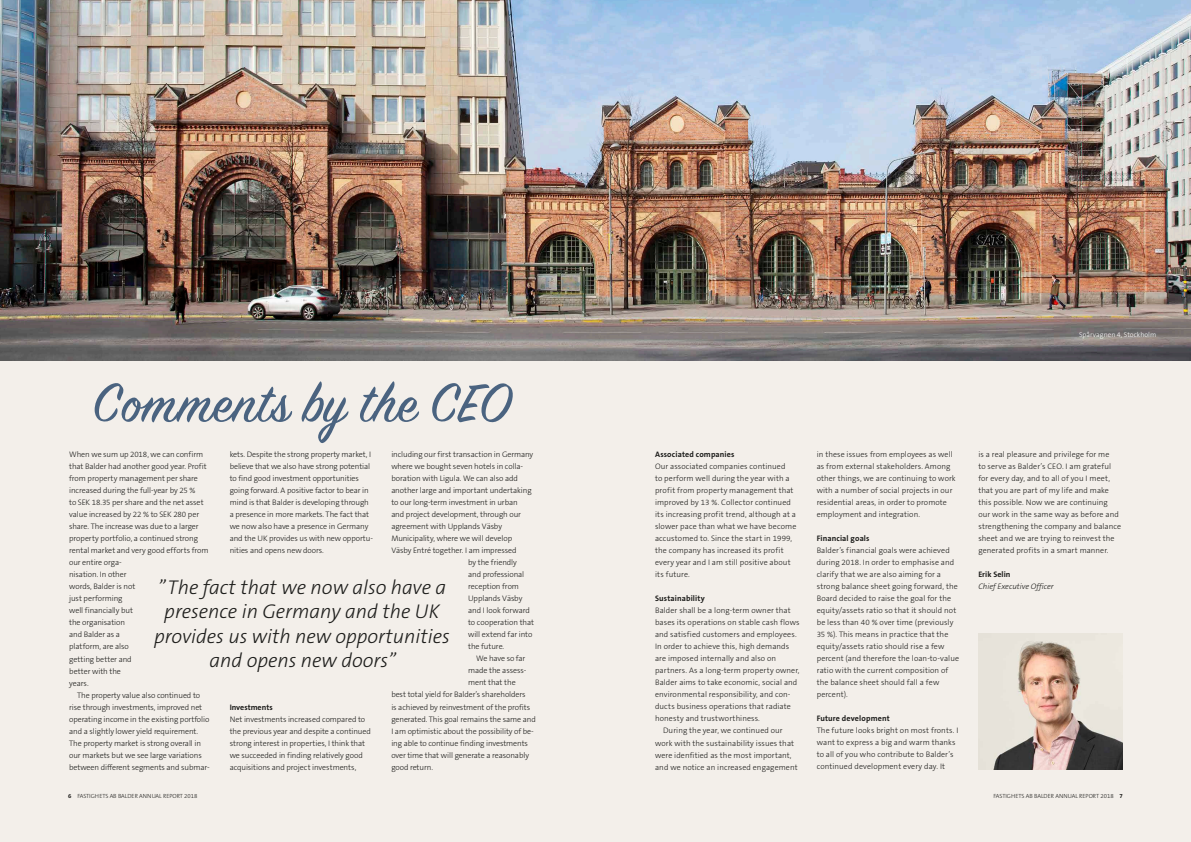
<style>
.page{position:relative;width:1191px;height:842px;background:#fff}
.page>*{position:absolute;margin:0;border:0;box-sizing:border-box;transform-origin:0 0}
.t1{font:60px "Sign Painter House Script";letter-spacing:.015em;color:#4a6380}
.t2{font:italic 300 20px/24.1px "The Sans B3";color:#1d1d1b;text-align:center}
.t3{font:300 8px/12px "The Sans B3";color:#1d1d1b}
.t4{font:700 8px "The Sans B7";letter-spacing:.015em;color:#1d1d1b}
.t5{font:italic 300 8px "The Sans B3";color:#1d1d1b}
.t6{font:300 8px "The Sans B3";letter-spacing:-.025em;color:#1d1d1b}
.t7{font:700 8px "The Sans";letter-spacing:.005em;color:#1d1d1b}
.t8{font:300 7px "The Sans B3";letter-spacing:.005em;color:#fff}
.t9{font:300 6px "The Sans B3";color:#1d1d1b}
.s1{font-family:"The Sans B7";font-weight:700}
</style>
<div class="page">
<div style="left:0;top:0;width:604px;height:842px;background:#f3efea"></div>
<div style="left:587px;top:0;width:604px;height:842px;background:#f3efea"></div>
<img style="left:0;top:0;width:1191px;height:360px">
<img style="left:978px;top:633px;width:145px;height:137px">
<h1 class="t1" style="left:93px;top:366px;width:420px">Comments by the CEO</h1>
<p class="t3" style="left:69px;top:449px;width:141px">When we sum up 2018, we can confirm that Balder had another good year. Profit from property management per share increased during the full-year by 25 %<br>to SEK 18.35 per share and the net asset value increased by 22 % to SEK 280 per share. The increase was due to a larger property portfolio, a continued strong rental market and very good efforts from our entire orga-<br>nisation. In other<br>words, Balder is not<br>just performing<br>well financially but<br>the organisation<br>and Balder as a<br>platform, are also<br>getting better and<br>better with the<br>years.</p>
<p class="t3" style="left:69px;top:689px;width:142px;text-indent:8px">The property value also continued to rise through investments, improved net operating income in the existing portfolio and a slightly lower yield requirement.<br>The property market is strong overall in our markets but we see large variations between different segments and submar-</p>
<p class="t3" style="left:391px;top:449px;width:143px">including our first transaction in Germany</p>
<p class="t3" style="left:391px;top:461px;width:133px">where we bought seven hotels in colla-</p>
<p class="t3" style="left:391px;top:473px;width:128px">boration with Ligula. We can also add</p>
<p class="t3" style="left:391px;top:485px;width:142px">another large and important undertaking</p>
<p class="t3" style="left:391px;top:497px;width:128px">to our long-term investment in urban</p>
<p class="t3" style="left:391px;top:509px;width:131px">and project development, through our</p>
<p class="t3" style="left:391px;top:521px;width:112px">agreement with Upplands Väsby</p>
<p class="t3" style="left:391px;top:533px;width:122px">Municipality, where we will develop</p>
<p class="t3" style="left:391px;top:545px;width:127px">Väsby Entré together. I am impressed</p>
<p class="t3" style="left:468px;top:557px;width:50px">by the friendly</p>
<p class="t3" style="left:468px;top:569px;width:58px">and professional</p>
<p class="t3" style="left:468px;top:581px;width:52px">reception from</p>
<p class="t3" style="left:468px;top:593px;width:56px">Upplands Väsby</p>
<p class="t3" style="left:468px;top:605px;width:63px">and I look forward</p>
<p class="t3" style="left:468px;top:617px;width:67px">to cooperation that</p>
<p class="t3" style="left:468px;top:629px;width:66px">will extend far into</p>
<p class="t3" style="left:468px;top:641px;width:38px">the future.</p>
<p class="t6" style="left:476px;top:654px;width:51px">We have so far</p>
<p class="t3" style="left:468px;top:665px;width:60px">made the assess-</p>
<p class="t3" style="left:468px;top:677px;width:49px">ment that the</p>
<p class="t3" style="left:391px;top:689px;width:136px">best total yield for Balder’s shareholders</p>
<p class="t3" style="left:391px;top:701px;width:140px">is achieved by reinvestment of the profits</p>
<p class="t3" style="left:391px;top:713px;width:146px">generated. This goal remains the same and</p>
<p class="t3" style="left:391px;top:725px;width:144px">I am optimistic about the possibility of be-</p>
<p class="t3" style="left:391px;top:737px;width:138px">ing able to continue finding investments</p>
<p class="t3" style="left:391px;top:749px;width:139px">over time that will generate a reasonably</p>
<p class="t3" style="left:391px;top:761px;width:43px">good return.</p>
<p class="t3" style="left:230px;top:449px;width:145px">kets. Despite the strong property market, I believe that we also have strong potential to find good investment opportunities going forward. A positive factor to bear in mind is that Balder is developing through a presence in more markets. The fact that we now also have a presence in Germany and the UK provides us with new opportu&shy;nities and opens new doors.</p>
<h2 class="t2" style="left:154px;top:576px;width:297px">” The fact that we now also have a presence in Germany and the UK provides us with new opportunities and opens new doors”</h2>
<p class="t4" style="left:230px;top:703px;width:44px">Investments</p>
<p class="t3" style="left:230px;top:713px;width:143px">Net investments increased compared to the previous year and despite a continued strong interest in properties, I think that we succeeded in finding relatively good acquisitions and project investments,</p>
<p class="t8" style="left:1079px;top:331px;width:79px">Spårvagnen 4, Stockholm</p>
<p class="t4" style="left:655px;top:450px;width:81px">Associated companies</p>
<p class="t3" style="left:655px;top:460px;width:143px">Our associated companies continued<br>to perform well during the year with a profit from property management that improved by 13 %. Collector continued its increasing profit trend, although at a slower pace than what we have become accustomed to. Since the start in 1999, the company has increased its profit every year and I am still positive about its future.</p>
<p class="t4" style="left:655px;top:594px;width:51px">Sustainability</p>
<p class="t3" style="left:655px;top:605px;width:137px">Balder shall be a long-term owner that</p>
<p class="t3" style="left:655px;top:617px;width:146px">bases its operations on stable cash flows</p>
<p class="t3" style="left:655px;top:629px;width:143px">and satisfied customers and employees.</p>
<p class="t3" style="left:655px;top:641px;width:136px">In order to achieve this, high demands</p>
<p class="t3" style="left:655px;top:653px;width:123px">are imposed internally and also on</p>
<p class="t3" style="left:655px;top:665px;width:146px">partners. As a long-term property owner,</p>
<p class="t3" style="left:655px;top:677px;width:144px">Balder aims to take economic, social and</p>
<p class="t3" style="left:655px;top:689px;width:137px">environmental responsibility, and con-</p>
<p class="t3" style="left:655px;top:701px;width:137px">ducts business operations that radiate</p>
<p class="t3" style="left:655px;top:713px;width:106px">honesty and trustworthiness.</p>
<p class="t3" style="left:663px;top:725px;width:121px">During the year, we continued our</p>
<p class="t3" style="left:655px;top:737px;width:140px">work with the sustainability issues that</p>
<p class="t3" style="left:655px;top:749px;width:138px">were idenfitied as the most important,</p>
<p class="t3" style="left:655px;top:761px;width:144px">and we notice an increased engagement</p>
<p class="t3" style="left:816px;top:448px;width:141px">in these issues from employees as well as from external stakeholders. Among other things, we are continuing to work with a number of social projects in our residential areas, in order to promote employment and integration.</p>
<p class="t4" style="left:816px;top:534px;width:54px">Financial goals</p>
<p class="t3" style="left:816px;top:545px;width:144px">Balder’s financial goals were achieved during 2018. In order to emphasise and clarify that we are also aiming for a strong balance sheet going forward, the Board decided to raise the goal for the equity/assets ratio so that it should not be less than 40 % over time (previously 35 %). This means in practice that the equity/assets ratio should rise a few percent (and therefore the loan-to-value ratio with the current composition of the balance sheet should fall a few percent).</p>
<p class="t4" style="left:816px;top:714px;width:75px">Future development</p>
<p class="t3" style="left:816px;top:725px;width:143px">The future looks bright on most fronts. I want to express a big and warm thanks to all of you who contribute to Balder’s continued development every day. It</p>
<p class="t3" style="left:978px;top:448px;width:144px">is a real pleasure and privilege for me<br>to serve as Balder’s CEO. I am grateful for every day, and to all of you I meet, that you are part of my life and make this possible. Now we are continuing our work in the same way as before and strengthening the company and balance sheet and we are trying to reinvest the generated profits in a smart manner.</p>
<p class="t7" style="left:978px;top:568px;width:34px">Erik Selin</p>
<p class="t5" style="left:978px;top:582px;width:77px">Chief Executive Officer</p>
<p class="t9" style="left:68px;top:793px;width:131px"><span class="s1">6</span> FASTIGHETS AB BALDER ANNUAL REPORT 2018</p>
<p class="t9" style="left:993px;top:793px;width:131px">FASTIGHETS AB BALDER ANNUAL REPORT 2018 <span class="s1">7</span></p>
</div>
